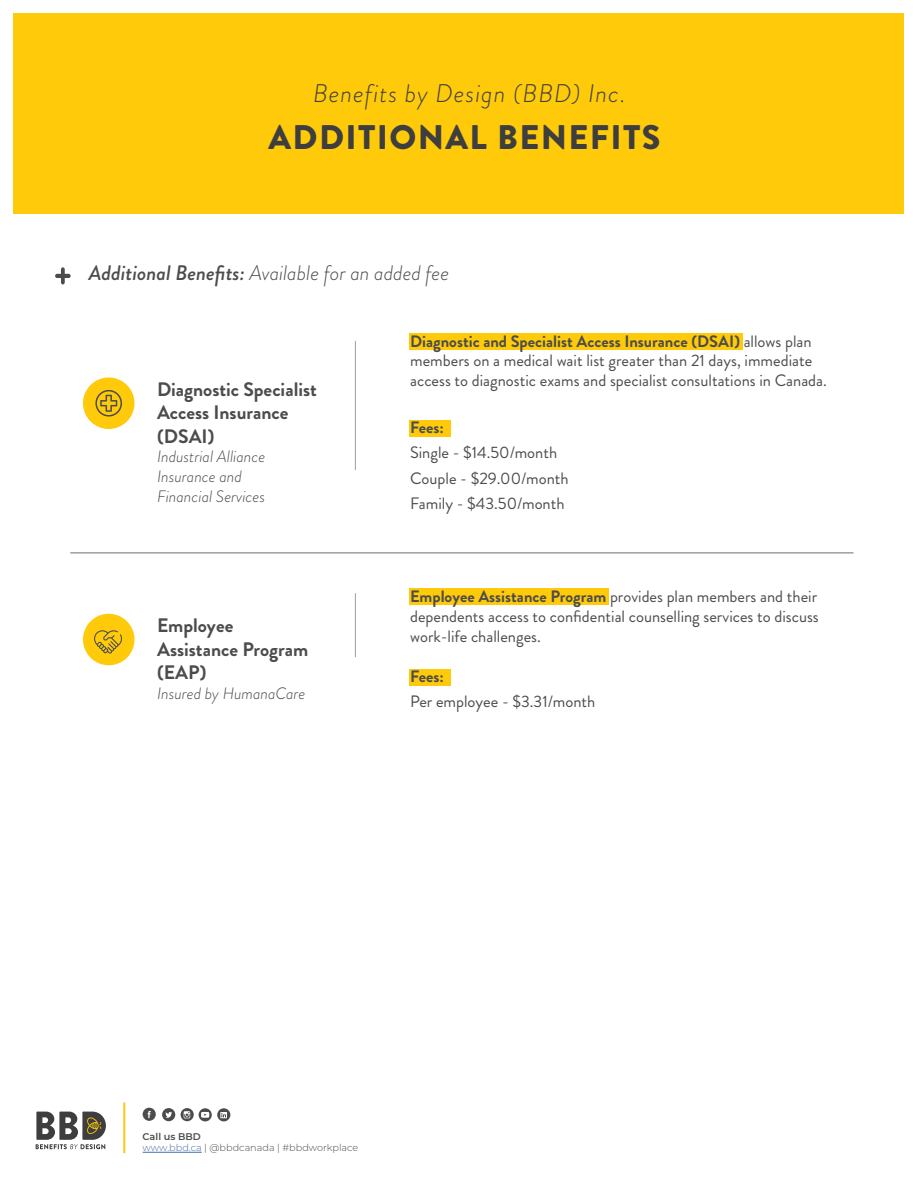
<style>
.page{position:relative;width:918px;height:1188px;background:#fff}
.page>*{position:absolute;margin:0;border:0;box-sizing:border-box;transform-origin:0 0}
.t1{font:900 34.05px "Brandon Grotesque";letter-spacing:.04em;color:#3e3e3f}
.t2{font:italic 300 25.5px "Brandon Grotesque";letter-spacing:.04em;color:#3e3e3f}
.t3{font:italic 300 21px "Brandon Grotesque";color:#4b4c4d}
.t4{font:700 19.5px/23.4px "Brandon Grotesque";color:#4b4c4d}
.t5{font:16.5px/19.8px "Brandon Grotesque";color:#4b4c4d}
.t6{font:italic 300 16.5px/19.8px "Brandon Grotesque";color:#4b4c4d}
.t7{font:300 9.75px "Montserrat";color:#4b4c4d}
.t8{font:600 9.75px "Montserrat";color:#4b4c4d}
.s1{font-weight:500}
.s2{font-weight:700}
.s3{color:#436da8}
</style>
<div class="page">
<div style="left:409px;top:420px;width:41px;height:16px;background:#feca0a"></div>
<div style="left:14px;top:14px;width:890px;height:200px;background:#feca0a"></div>
<svg style="left:55px;top:267px;width:16px;height:17px"></svg>
<div style="left:409px;top:334px;width:333px;height:16px;background:#feca0a"></div>
<div style="left:409px;top:589px;width:200px;height:16px;background:#feca0a"></div>
<hr style="left:70px;top:552px;width:784px;height:2px;background:#9d9fa2">
<hr style="left:355px;top:341px;width:1px;height:129px;background:#9d9fa2">
<hr style="left:355px;top:593px;width:1px;height:64px;background:#9d9fa2">
<div style="left:409px;top:669px;width:41px;height:17px;background:#feca0a"></div>
<div style="left:83px;top:377px;width:52px;height:52px;background:#feca0a;border-radius:50%"></div>
<svg style="left:95px;top:390px;width:27px;height:27px"></svg>
<div style="left:83px;top:614px;width:52px;height:51px;background:#feca0a;border-radius:50%"></div>
<svg style="left:94px;top:630px;width:28px;height:24px"></svg>
<hr style="left:123px;top:1102px;width:2px;height:51px;background:#feca0a">
<hr style="left:143px;top:1152px;width:59px;height:1px;background:#436da8">
<div style="left:143px;top:1108px;width:13px;height:13px;background:#4b4c4d;border-radius:50%"></div>
<div style="left:162px;top:1108px;width:13px;height:13px;background:#4b4c4d;border-radius:50%"></div>
<svg style="left:181px;top:1108px;width:13px;height:13px"></svg>
<svg style="left:199px;top:1108px;width:13px;height:13px"></svg>
<svg style="left:217px;top:1108px;width:13px;height:13px"></svg>
<svg style="left:148px;top:1111px;width:3px;height:7px"></svg>
<svg style="left:165px;top:1112px;width:7px;height:6px"></svg>
<svg style="left:184px;top:1111px;width:6px;height:7px"></svg>
<svg style="left:201px;top:1112px;width:8px;height:6px"></svg>
<svg style="left:220px;top:1112px;width:7px;height:6px"></svg>
<svg style="left:36px;top:1112px;width:70px;height:37px"></svg>
<p class="t2" style="left:313px;top:76px;width:314px">Benefits by Design (BBD) Inc.</p>
<p class="t1" style="left:269px;top:113px;width:393px">ADDITIONAL BENEFITS</p>
<p class="t3" style="left:89px;top:259px;width:362px"><span class="s1">Additional Benefits:</span> Available for an added fee</p>
<p class="t4" style="left:157px;top:378px;width:161px">Diagnostic Specialist<br>Access Insurance (DSAI)</p>
<p class="t6" style="left:157px;top:447px;width:110px">Industrial Alliance<br>Insurance and<br>Financial Services</p>
<p class="t4" style="left:157px;top:614px;width:153px">Employee<br>Assistance Program (EAP)</p>
<p class="t6" style="left:157px;top:683px;width:150px">Insured by HumanaCare</p>
<p class="t5" style="left:410px;top:331px;width:418px"><span class="s2">Diagnostic and Specialist Access Insurance (DSAI)</span> allows plan members on a medical wait list greater than 21 days, immediate access to diagnostic exams and specialist consultations in Canada.</p>
<p class="t5" style="left:410px;top:415px;width:149px;line-height:25.5px"><span class="s2">Fees:<br></span>Single - $14.50/month</p>
<p class="t5" style="left:410px;top:468px;width:160px">Couple - $29.00/month</p>
<p class="t5" style="left:410px;top:494px;width:156px">Family - $43.50/month</p>
<p class="t5" style="left:410px;top:587px;width:410px;text-align:justify"><span class="s2">Employee Assistance Program</span> provides plan members and their dependents access to confidential counselling services to discuss work-life challenges.</p>
<p class="t5" style="left:410px;top:664px;width:187px;line-height:25.5px"><span class="s2">Fees:<br></span>Per employee - $3.31/month</p>
<p class="t8" style="left:143px;top:1129px;width:60px">Call us BBD</p>
<p class="t7" style="left:143px;top:1141px;width:217px"><span class="s3">www.bbd.ca</span> | @bbdcanada | #bbdworkplace</p>
</div>
